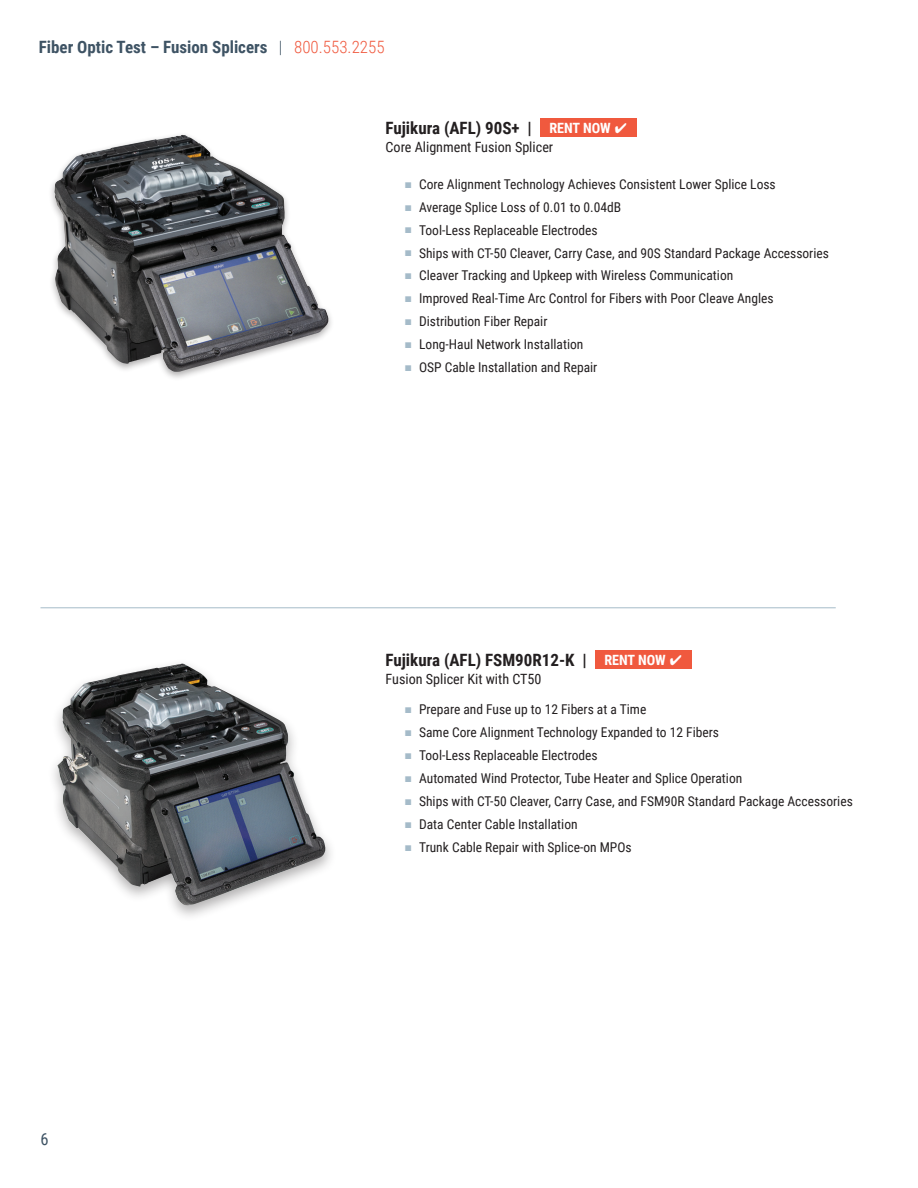
<style>
.page{position:relative;width:918px;height:1188px;background:#fff}
.page>*{position:absolute;margin:0;border:0;box-sizing:border-box;transform-origin:0 0}
.Equip_Name{font:700 16.95px "Roboto Condensed";color:#231f20}
.Product_Type{font:700 16.95px "Roboto Condensed";color:#3e5364}
.t1{font:300 16.95px "Roboto Condensed";color:#f0593e}
.t2{font:16.5px "Roboto Condensed";color:#3e5364}
.Equip_Sub_Name{font:14.1px "Roboto Condensed";color:#231f20}
.TOC_Category{font:700 14.1px "Roboto Condensed";color:#fff}
.t3{font:13.5px "Roboto Condensed";color:#231f20}
.s1{color:#3e5364}
.s2{color:#a5bbc9}
</style>
<div class="page">
<hr style="left:40px;top:607px;width:796px;height:1px;background:#a5bbc9">
<div style="left:540px;top:118px;width:97px;height:19px;background:#f0593e"></div>
<div style="left:595px;top:650px;width:97px;height:19px;background:#f0593e"></div>
<img style="left:57px;top:664px;width:269px;height:242px">
<img style="left:54px;top:135px;width:275px;height:237px">
<p class="Product_Type" style="left:39px;top:35px;width:230px">Fiber Optic Test – Fusion Splicers</p>
<p class="t1" style="left:279px;top:35px;width:107px"><span class="s1">|</span> 800.553.2255</p>
<p class="Equip_Name" style="left:386px;top:116px;width:148px">Fujikura (AFL) 90S+ |</p>
<p class="TOC_Category" style="left:549px;top:118px;width:79px">RENT NOW ✔</p>
<p class="Equip_Sub_Name" style="left:386px;top:137px;width:169px">Core Alignment Fusion Splicer</p>
<p class="t3" style="left:405px;top:174px;width:372px"><span class="s2">■</span> Core Alignment Technology Achieves Consistent Lower Splice Loss</p>
<p class="t3" style="left:405px;top:197px;width:218px"><span class="s2">■</span> Average Splice Loss of 0.01 to 0.04dB</p>
<p class="t3" style="left:405px;top:220px;width:194px"><span class="s2">■</span> Tool-Less Replaceable Electrodes</p>
<p class="t3" style="left:405px;top:243px;width:425px"><span class="s2">■</span> Ships with CT-50 Cleaver, Carry Case, and 90S Standard Package Accessories</p>
<p class="t3" style="left:405px;top:266px;width:330px"><span class="s2">■</span> Cleaver Tracking and Upkeep with Wireless Communication</p>
<p class="t3" style="left:405px;top:289px;width:370px"><span class="s2">■</span> Improved Real-Time Arc Control for Fibers with Poor Cleave Angles</p>
<p class="t3" style="left:405px;top:312px;width:144px"><span class="s2">■</span> Distribution Fiber Repair</p>
<p class="t3" style="left:405px;top:335px;width:180px"><span class="s2">■</span> Long-Haul Network Installation</p>
<p class="t3" style="left:405px;top:358px;width:194px"><span class="s2">■</span> OSP Cable Installation and Repair</p>
<p class="Equip_Name" style="left:386px;top:648px;width:203px">Fujikura (AFL) FSM90R12-K |</p>
<p class="TOC_Category" style="left:604px;top:650px;width:79px">RENT NOW ✔</p>
<p class="Equip_Sub_Name" style="left:386px;top:669px;width:158px">Fusion Splicer Kit with CT50</p>
<p class="t3" style="left:405px;top:700px;width:243px"><span class="s2">■</span> Prepare and Fuse up to 12 Fibers at a Time</p>
<p class="t3" style="left:405px;top:723px;width:316px"><span class="s2">■</span> Same Core Alignment Technology Expanded to 12 Fibers</p>
<p class="t3" style="left:405px;top:746px;width:194px"><span class="s2">■</span> Tool-Less Replaceable Electrodes</p>
<p class="t3" style="left:405px;top:769px;width:339px"><span class="s2">■</span> Automated Wind Protector, Tube Heater and Splice Operation</p>
<p class="t3" style="left:405px;top:792px;width:449px"><span class="s2">■</span> Ships with CT-50 Cleaver, Carry Case, and FSM90R Standard Package Accessories</p>
<p class="t3" style="left:405px;top:815px;width:174px"><span class="s2">■</span> Data Center Cable Installation</p>
<p class="t3" style="left:405px;top:837px;width:228px"><span class="s2">■</span> Trunk Cable Repair with Splice-on MPOs</p>
<p class="t2" style="left:40px;top:1128px;width:10px">6</p>
</div>
